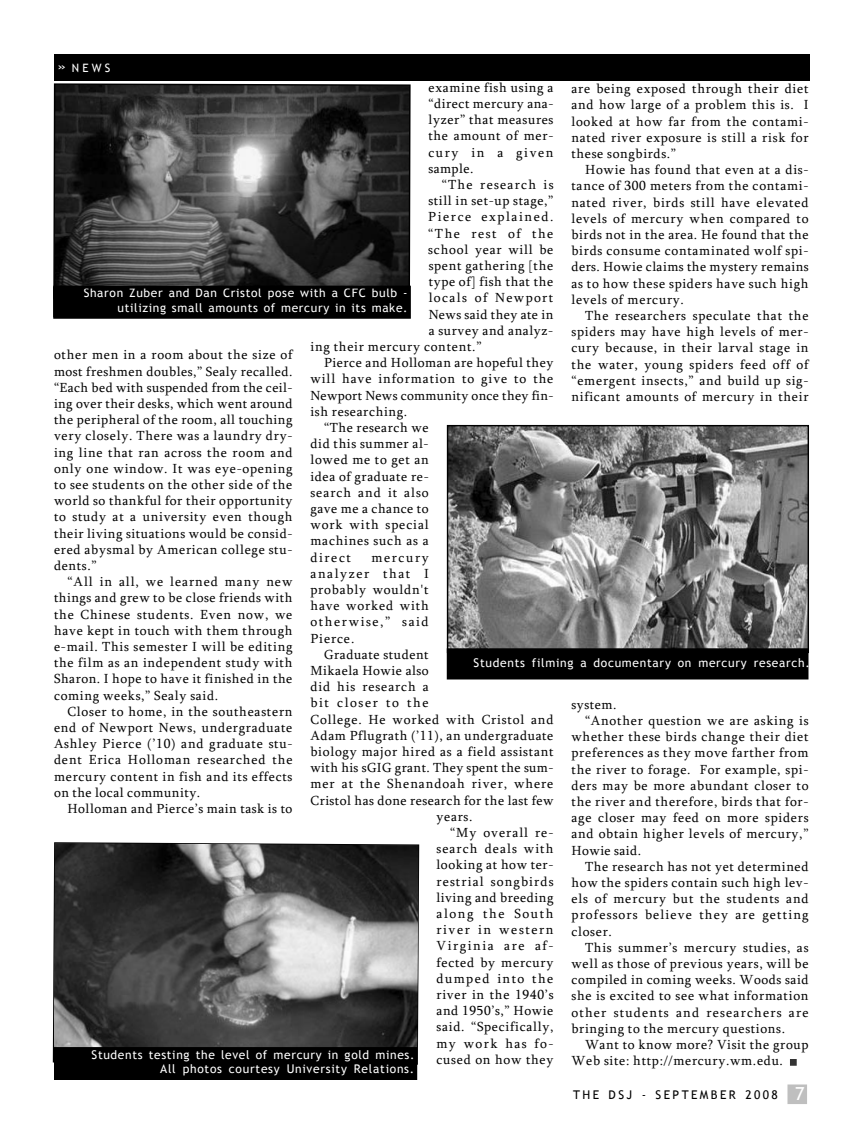
<style>
.page{position:relative;width:864px;height:1134px;background:#fff}
.page>*{position:absolute;margin:0;border:0;box-sizing:border-box;transform-origin:0 0}
.t1{font:13.5px/16.2px "Sylfaen";letter-spacing:.055em;color:#000;text-align:justify}
.t2{font:13.5px "Sylfaen";letter-spacing:.115em;color:#000}
.t3{font:13.5px "Sylfaen";letter-spacing:.035em;color:#000}
.t4{font:13.5px "Sylfaen";letter-spacing:.085em;color:#000}
.t5{font:13.5px "Sylfaen";letter-spacing:.03em;color:#000}
.t6{font:13.5px "Sylfaen";letter-spacing:.02em;color:#000}
.t7{font:13.5px "Sylfaen";letter-spacing:.075em;color:#000}
.t8{font:13.5px "Sylfaen";letter-spacing:.1em;color:#000}
.t9{font:13.5px "Sylfaen";letter-spacing:.08em;color:#000}
.t10{font:13.5px "Sylfaen";letter-spacing:.09em;color:#000}
.t11{font:13.5px "Sylfaen";letter-spacing:.105em;color:#000}
.t12{font:12px/14.4px "Trebuchet MS";letter-spacing:.055em;color:#fff;text-align:right}
.t13{font:12px "Trebuchet MS";letter-spacing:.2em;color:#000}
.t14{font:11.55px "Trebuchet MS";color:#fff}
.s1{font-size:16.5px}
.s2{font-size:18px;color:#fff}
</style>
<div class="page">
<div style="left:788px;top:1085px;width:18px;height:18px;background:#bfbfbf"></div>
<div style="left:787px;top:1084px;width:20px;height:20px;border:1px solid #bfbfbf"></div>
<div style="left:55px;top:55px;width:754px;height:25px;background:#000"></div>
<div style="left:54px;top:54px;width:756px;height:27px;border:1px solid #000"></div>
<div style="left:790px;top:1059px;width:7px;height:7px;border:1px solid #333"></div>
<img style="left:449px;top:427px;width:358px;height:221px">
<div style="left:448px;top:650px;width:359px;height:28px;background:#000"></div>
<div style="left:447px;top:648px;width:361px;height:32px;border:3px solid #000"></div>
<div style="left:447px;top:425px;width:362px;height:228px;border:1px solid #000"></div>
<img style="left:54px;top:843px;width:364px;height:221px">
<div style="left:56px;top:1049px;width:360px;height:29px;background:#000"></div>
<div style="left:54px;top:1047px;width:363px;height:33px;border:3px solid #000"></div>
<svg style="left:53px;top:83px;width:358px;height:203px;background:#444"></svg>
<div style="left:56px;top:288px;width:353px;height:28px;background:#000"></div>
<div style="left:53px;top:286px;width:358px;height:33px;border:1px solid #000"></div>
<div style="left:53px;top:287px;width:356px;height:30px;border:1px solid #000"></div>
<p class="t14" style="left:58px;top:61px;width:54px"><span class="s1">»</span> NEWS</p>
<p class="t1" style="left:428px;top:81px;width:127px">examine fish using a “direct mercury ana&shy;lyzer” that measures the amount of mer&shy;cury in a given sample.</p>
<p class="t10" style="left:442px;top:179px;width:113px">“The research is</p>
<p class="t1" style="left:428px;top:194px;width:127px">still in set-up stage,”</p>
<p class="t2" style="left:428px;top:211px;width:127px">Pierce explained.</p>
<p class="t2" style="left:428px;top:228px;width:127px">“The rest of the</p>
<p class="t1" style="left:428px;top:243px;width:127px">school year will be</p>
<p class="t1" style="left:429px;top:259px;width:126px">spent gathering [the</p>
<p class="t1" style="left:429px;top:275px;width:126px">type of] fish that the</p>
<p class="t8" style="left:429px;top:292px;width:126px">locals of Newport</p>
<p class="t5" style="left:429px;top:309px;width:126px">News said they ate in</p>
<p class="t1" style="left:429px;top:324px;width:126px">a survey and analyz-</p>
<p class="t1" style="left:311px;top:340px;width:173px">ing their mercury content.”</p>
<p class="t1" style="left:324px;top:356px;width:231px">Pierce and Holloman are hopeful they</p>
<p class="t1" style="left:311px;top:372px;width:245px">will have information to give to the</p>
<p class="t6" style="left:311px;top:390px;width:245px">Newport News community once they fin-</p>
<p class="t1" style="left:311px;top:405px;width:98px">ish researching.</p>
<p class="t1" style="left:324px;top:421px;width:106px">“The research we</p>
<p class="t1" style="left:311px;top:437px;width:120px">did this summer al-</p>
<p class="t1" style="left:311px;top:453px;width:120px">lowed me to get an</p>
<p class="t1" style="left:311px;top:469px;width:120px">idea of graduate re-</p>
<p class="t1" style="left:311px;top:486px;width:120px">search and it also</p>
<p class="t3" style="left:311px;top:503px;width:120px">gave me a chance to</p>
<p class="t1" style="left:311px;top:518px;width:120px">work with special</p>
<p class="t1" style="left:311px;top:534px;width:120px">machines such as a</p>
<p class="t1" style="left:311px;top:550px;width:42px">direct</p>
<p class="t1" style="left:572px;top:82px;width:239px">are being exposed through their diet and how large of a problem this is. I looked at how far from the contami&shy;nated river exposure is still a risk for these songbirds.”</p>
<p class="t1" style="left:572px;top:163px;width:239px;text-indent:14px">Howie has found that even at a dis&shy;tance of 300 meters from the contami&shy;nated river, birds still have elevated levels of mercury when compared to birds not in the area. He found that the birds consume contaminated wolf spi&shy;ders. Howie claims the mystery remains as to how these spiders have such high levels of mercury.</p>
<p class="t1" style="left:572px;top:309px;width:239px;text-indent:14px">The researchers speculate that the spiders may have high levels of mer&shy;cury because, in their larval stage in the water, young spiders feed off of “emergent insects,” and build up sig&shy;nificant amounts of mercury in their</p>
<p class="t12" style="left:84px;top:286px;width:325px">Sharon Zuber and Dan Cristol pose with a CFC bulb - utilizing small amounts of mercury in its make.</p>
<p class="t1" style="left:54px;top:348px;width:240px">other men in a room about the size of most freshmen doubles,” Sealy recalled. “Each bed with suspended from the ceil&shy;ing over their desks, which went around the peripheral of the room, all touching very closely. There was a laundry dry&shy;ing line that ran across the room and only one window. It was eye-opening to see students on the other side of the world so thankful for their opportunity to study at a university even though their living situations would be consid&shy;ered abysmal by American college stu&shy;dents.”</p>
<p class="t1" style="left:54px;top:575px;width:240px;text-indent:14px">“All in all, we learned many new things and grew to be close friends with the Chinese students. Even now, we have kept in touch with them through e-mail. This semester I will be editing the film as an independent study with Sharon. I hope to have it finished in the coming weeks,” Sealy said.</p>
<p class="t1" style="left:54px;top:705px;width:240px;text-indent:14px">Closer to home, in the southeastern end of Newport News, undergraduate Ashley Pierce (’10) and graduate stu&shy;dent Erica Holloman researched the mercury content in fish and its effects on the local community.</p>
<p class="t1" style="left:68px;top:802px;width:227px">Holloman and Pierce’s main task is to</p>
<p class="t1" style="left:311px;top:550px;width:120px;text-indent:61px">mercury analyzer that I probably wouldn't have worked with otherwise,” said Pierce.</p>
<p class="t1" style="left:324px;top:648px;width:106px">Graduate student</p>
<p class="t1" style="left:311px;top:664px;width:120px">Mikaela Howie also</p>
<p class="t1" style="left:311px;top:680px;width:120px">did his research a</p>
<p class="t2" style="left:311px;top:697px;width:120px">bit closer to the</p>
<p class="t1" style="left:311px;top:712px;width:245px">College. He worked with Cristol and</p>
<p class="t1" style="left:311px;top:729px;width:245px">Adam Pflugrath (’11), an undergraduate</p>
<p class="t1" style="left:311px;top:745px;width:245px">biology major hired as a field assistant</p>
<p class="t5" style="left:311px;top:762px;width:245px">with his sGIG grant. They spent the sum-</p>
<p class="t1" style="left:311px;top:777px;width:245px">mer at the Shenandoah river, where</p>
<p class="t3" style="left:311px;top:795px;width:245px">Cristol has done research for the last few</p>
<p class="t1" style="left:437px;top:810px;width:38px">years.</p>
<p class="t7" style="left:450px;top:827px;width:105px">“My overall re-</p>
<p class="t7" style="left:437px;top:843px;width:119px">search deals with</p>
<p class="t1" style="left:437px;top:858px;width:119px">looking at how ter-</p>
<p class="t9" style="left:437px;top:876px;width:119px">restrial songbirds</p>
<p class="t3" style="left:437px;top:892px;width:119px">living and breeding</p>
<p class="t2" style="left:437px;top:908px;width:119px">along the South</p>
<p class="t2" style="left:437px;top:924px;width:119px">river in western</p>
<p class="t2" style="left:437px;top:940px;width:119px">Virginia are af-</p>
<p class="t1" style="left:437px;top:955px;width:119px">fected by mercury</p>
<p class="t11" style="left:437px;top:973px;width:119px">dumped into the</p>
<p class="t1" style="left:437px;top:988px;width:119px">river in the 1940’s</p>
<p class="t1" style="left:437px;top:1004px;width:119px">and 1950’s,” Howie</p>
<p class="t1" style="left:437px;top:1020px;width:118px">said. “Specifically,</p>
<p class="t8" style="left:437px;top:1038px;width:119px">my work has fo-</p>
<p class="t1" style="left:437px;top:1053px;width:119px">cused on how they</p>
<p class="t12" style="left:474px;top:656px;width:338px">Students filming a documentary on mercury research.</p>
<p class="t1" style="left:572px;top:698px;width:47px">system.</p>
<p class="t1" style="left:585px;top:714px;width:225px">“Another question we are asking is</p>
<p class="t1" style="left:572px;top:730px;width:239px">whether these birds change their diet</p>
<p class="t1" style="left:572px;top:746px;width:239px">preferences as they move farther from</p>
<p class="t1" style="left:572px;top:762px;width:239px">the river to forage. For example, spi-</p>
<p class="t1" style="left:572px;top:779px;width:239px">ders may be more abundant closer to</p>
<p class="t1" style="left:572px;top:795px;width:239px">the river and therefore, birds that for-</p>
<p class="t1" style="left:572px;top:811px;width:239px">age closer may feed on more spiders</p>
<p class="t1" style="left:572px;top:827px;width:239px">and obtain higher levels of mercury,”</p>
<p class="t5" style="left:572px;top:845px;width:71px">Howie said.</p>
<p class="t1" style="left:585px;top:860px;width:225px">The research has not yet determined</p>
<p class="t1" style="left:572px;top:876px;width:239px">how the spiders contain such high lev-</p>
<p class="t1" style="left:572px;top:892px;width:239px">els of mercury but the students and</p>
<p class="t4" style="left:572px;top:909px;width:239px">professors believe they are getting</p>
<p class="t1" style="left:572px;top:924px;width:42px">closer.</p>
<p class="t1" style="left:585px;top:941px;width:225px">This summer’s mercury studies, as</p>
<p class="t1" style="left:572px;top:957px;width:239px">well as those of previous years, will be</p>
<p class="t1" style="left:572px;top:973px;width:239px">compiled in coming weeks. Woods said</p>
<p class="t1" style="left:572px;top:989px;width:239px">she is excited to see what information</p>
<p class="t4" style="left:572px;top:1007px;width:239px">other students and researchers are</p>
<p class="t1" style="left:572px;top:1022px;width:215px">bringing to the mercury questions.</p>
<p class="t1" style="left:585px;top:1038px;width:225px">Want to know more? Visit the group</p>
<p class="t1" style="left:572px;top:1054px;width:213px">Web site: http://mercury.wm.edu.</p>
<p class="t12" style="left:92px;top:1047px;width:324px">Students testing the level of mercury in gold mines.<br>All photos courtesy University Relations.</p>
<p class="t13" style="left:573px;top:1088px;width:233px">THE DSJ - SEPTEMBER 2008 <span class="s2">7</span></p>
</div>
